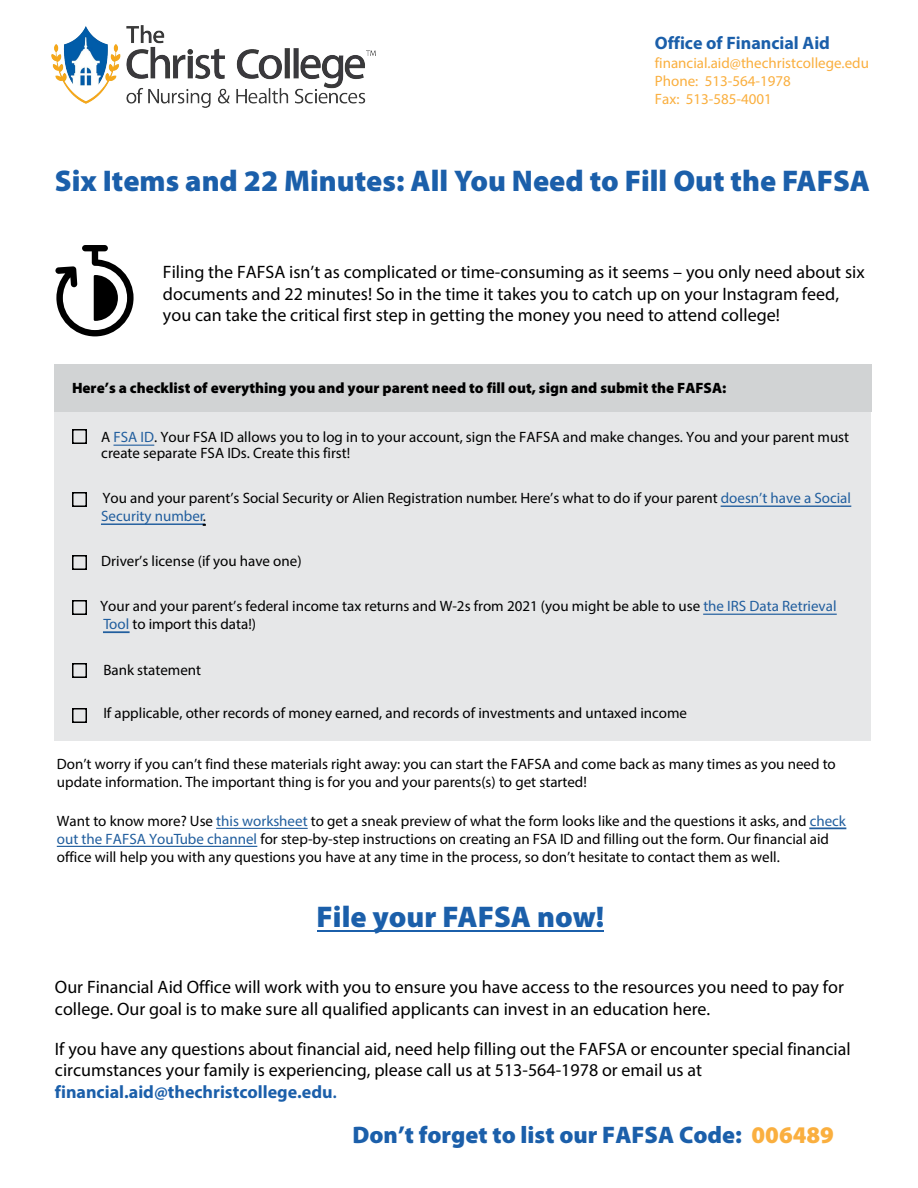
<style>
.page{position:relative;width:918px;height:1188px;background:#fff}
.page>*{position:absolute;margin:0;border:0;box-sizing:border-box;transform-origin:0 0}
.t1{font:900 30px "Myriad Pro";color:#1b5faa}
.t2{font:900 24px "Myriad Pro";color:#1b5faa}
.t3{font:18px/21.6px "Myriad Pro";color:#000}
.t4{font:700 18px "Myriad Pro";color:#1b5faa}
.t5{font:15px/18px "Myriad Pro";color:#000}
.t6{font:900 15px "Myriad Pro";color:#000}
.t7{font:15px/18px "Myriad Pro";color:#faaf3f}
.s1{color:#215e9e}
.s2{font-weight:700;color:#1b5faa}
.s3{font-weight:700;font-size:15px;color:#1b5faa}
.s4{color:#faaf3f}
</style>
<div class="page">
<div style="left:54px;top:411px;width:817px;height:330px;background:#e6e7e8"></div>
<div style="left:72px;top:429px;width:15px;height:15px;border:2px solid #000"></div>
<div style="left:72px;top:492px;width:15px;height:15px;border:2px solid #000"></div>
<div style="left:72px;top:555px;width:15px;height:15px;border:2px solid #000"></div>
<div style="left:72px;top:600px;width:15px;height:15px;border:2px solid #000"></div>
<div style="left:72px;top:663px;width:15px;height:15px;border:2px solid #000"></div>
<div style="left:72px;top:708px;width:15px;height:15px;border:2px solid #000"></div>
<svg style="left:103px;top:632px;width:27px;height:1px"></svg>
<hr style="left:703px;top:614px;width:134px;height:1px;background:#215e9e">
<hr style="left:101px;top:524px;width:104px;height:1px;background:#215e9e">
<hr style="left:721px;top:506px;width:130px;height:1px;background:#215e9e">
<hr style="left:114px;top:445px;width:40px;height:1px;background:#215e9e">
<div style="left:54px;top:364px;width:817px;height:48px;background:#d1d3d4"></div>
<svg style="left:55px;top:245px;width:79px;height:91px"></svg>
<hr style="left:57px;top:846px;width:200px;height:1px;background:#215e9e">
<hr style="left:809px;top:828px;width:37px;height:1px;background:#215e9e">
<hr style="left:216px;top:828px;width:92px;height:1px;background:#215e9e">
<hr style="left:317px;top:930px;width:287px;height:2px;background:#1b5faa">
<img style="left:52px;top:25px;width:323px;height:82px">
<p class="t4" style="left:655px;top:31px;width:177px">Office of Financial Aid</p>
<p class="t7" style="left:655px;top:54px;width:216px">financial.aid@thechristcollege.edu<br>Phone: 513-564-1978<br>Fax: 513-585-4001</p>
<h1 class="t1" style="left:55px;top:161px;width:817px">Six Items and 22 Minutes: All You Need to Fill Out the FAFSA</h1>
<p class="t3" style="left:163px;top:261px;width:703px">Filing the FAFSA isn’t as complicated or time-consuming as it seems – you only need about six documents and 22 minutes! So in the time it takes you to catch up on your Instagram feed, you can take the critical first step in getting the money you need to attend college!</p>
<p class="t6" style="left:72px;top:378px;width:656px">Here’s a checklist of everything you and your parent need to fill out, sign and submit the FAFSA:</p>
<p class="t5" style="left:101px;top:429px;width:749px;line-height:16px">A <span class="s1">FSA ID</span>. Your FSA ID allows you to log in to your account, sign the FAFSA and make changes. You and your parent must create separate FSA IDs. Create this first!</p>
<p class="t5" style="left:101px;top:489px;width:751px">You and your parent’s Social Security or Alien Registration number. Here’s what to do if your parent <span class="s1">doesn’t have a Social<br>Security number</span>.</p>
<p class="t5" style="left:101px;top:552px;width:202px">Driver’s license (if you have one)</p>
<p class="t5" style="left:100px;top:597px;width:738px">Your and your parent’s federal income tax returns and W-2s from 2021 (you might be able to use <span class="s1">the IRS Data Retrieval<br>Tool</span> to import this data!)</p>
<p class="t5" style="left:103px;top:661px;width:99px">Bank statement</p>
<p class="t5" style="left:103px;top:704px;width:585px">If applicable, other records of money earned, and records of investments and untaxed income</p>
<p class="t5" style="left:57px;top:755px;width:780px">Don’t worry if you can’t find these materials right away: you can start the FAFSA and come back as many times as you need to update information. The important thing is for you and your parents(s) to get started!</p>
<p class="t5" style="left:57px;top:811px;width:791px">Want to know more? Use <span class="s1">this worksheet</span> to get a sneak preview of what the form looks like and the questions it asks, and <span class="s1">check out the FAFSA YouTube channel</span> for step-by-step instructions on creating an FSA ID and filling out the form. Our financial aid office will help you with any questions you have at any time in the process, so don’t hesitate to contact them as well.</p>
<h1 class="t1" style="left:317px;top:897px;width:289px">File your FAFSA now!</h1>
<p class="t3" style="left:55px;top:976px;width:790px">Our Financial Aid Office will work with you to ensure you have access to the resources you need to pay for college. Our goal is to make sure all qualified applicants can invest in an education here.</p>
<p class="t3" style="left:55px;top:1038px;width:797px">If you have any questions about financial aid, need help filling out the FAFSA or encounter special financial circumstances your family is experiencing, please call us at 513-564-1978 or email us at <span class="s2">financial.aid@thechristcollege.edu</span><span class="s3">.</span></p>
<h2 class="t2" style="left:352px;top:1119px;width:483px">Don’t forget to list our FAFSA Code: <span class="s4">006489</span></h2>
</div>
